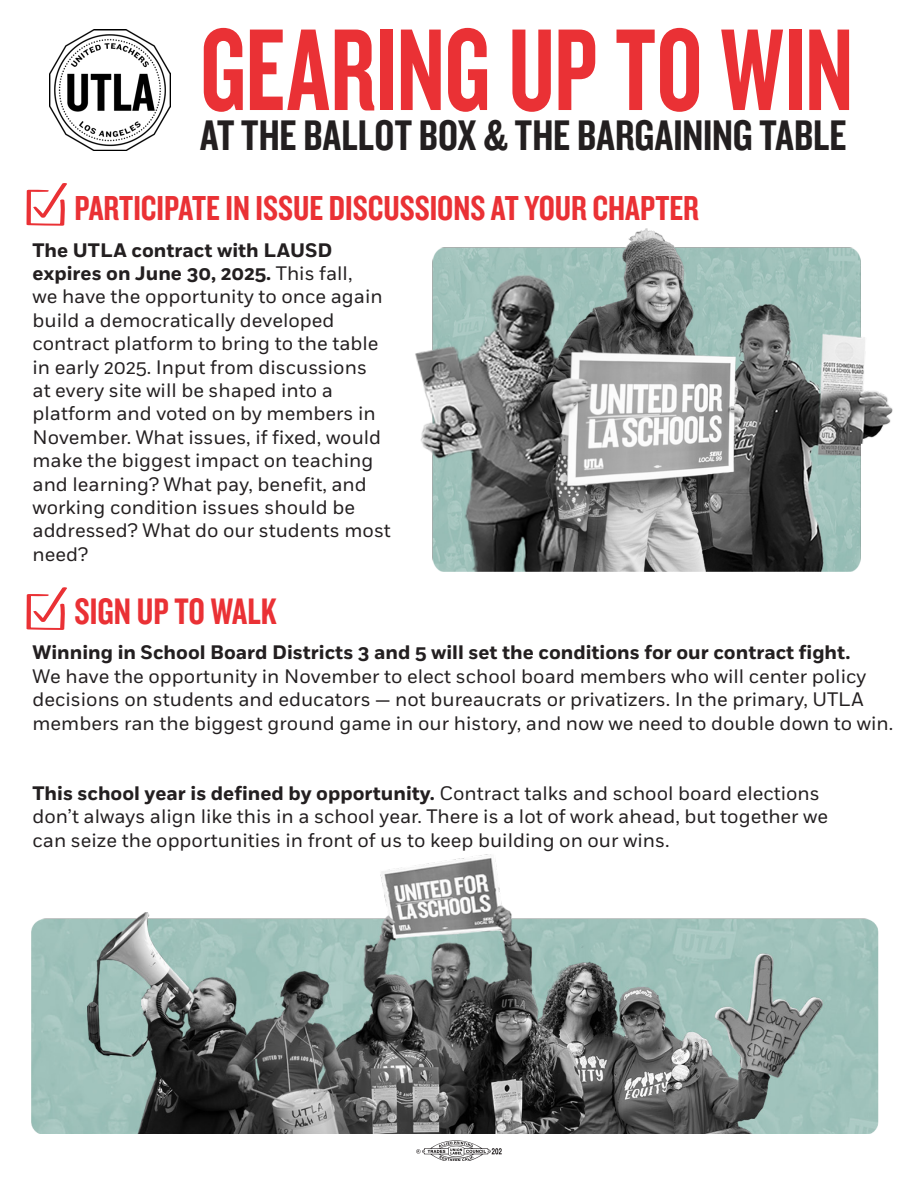
<style>
.page{position:relative;width:918px;height:1188px;background:#fff}
.page>*{position:absolute;margin:0;border:0;box-sizing:border-box;transform-origin:0 0}
.t1{font:120.75px "Knockout 49 Liteweight";color:#ea3135;scale:.85 1}
.t2{font:44.4px "Knockout 49 Liteweight";letter-spacing:.005em;color:#231f20}
.UTLA_Subheading{font:38.25px "Knockout 49 Liteweight";color:#ea3135;scale:.96 1}
.UTLA_Subheading-2{font:36px "Knockout 49 Liteweight";color:#ea3135}
.First_Sentence_Bold{font:19.5px/23.4px "Fort";color:#231f20}
.s1{font-weight:700}
</style>
<div class="page">
<img style="left:31px;top:854px;width:848px;height:279px">
<svg style="left:416px;top:1140px;width:86px;height:21px"></svg>
<svg style="left:27px;top:183px;width:40px;height:43px"></svg>
<svg style="left:27px;top:587px;width:40px;height:43px"></svg>
<img style="left:415px;top:229px;width:478px;height:343px">
<img style="left:50px;top:29px;width:121px;height:121px">
<p class="t1" style="left:200px;top:-7px;width:770px">GEARING UP TO WIN</p>
<p class="t2" style="left:200px;top:107px;width:648px">AT THE BALLOT BOX &amp; THE BARGAINING TABLE</p>
<p class="UTLA_Subheading-2" style="left:75px;top:186px;width:626px">PARTICIPATE IN ISSUE DISCUSSIONS AT YOUR CHAPTER</p>
<p class="First_Sentence_Bold" style="left:33px;top:238px;width:360px"><span class="s1">The UTLA contract with LAUSD expires on June 30, 2025.</span> This fall,<br>we have the opportunity to once again build a democratically developed contract platform to bring to the table in early 2025. Input from discussions<br>at every site will be shaped into a platform and voted on by members in November. What issues, if fixed, would make the biggest impact on teaching and learning? What pay, benefit, and working condition issues should be addressed? What do our students most need?</p>
<p class="UTLA_Subheading" style="left:75px;top:587px;width:212px">SIGN UP TO WALK</p>
<p class="First_Sentence_Bold" style="left:33px;top:641px;width:862px"><span class="s1">Winning in School Board Districts 3 and 5 will set the conditions for our contract fight.<br></span>We have the opportunity in November to elect school board members who will center policy decisions on students and educators — not bureaucrats or privatizers. In the primary, UTLA members ran the biggest ground game in our history, and now we need to double down to win.</p>
<p class="First_Sentence_Bold" style="left:33px;top:782px;width:797px"><span class="s1">This school year is defined by opportunity.</span> Contract talks and school board elections don’t always align like this in a school year. There is a lot of work ahead, but together we can seize the opportunities in front of us to keep building on our wins.</p>
</div>
